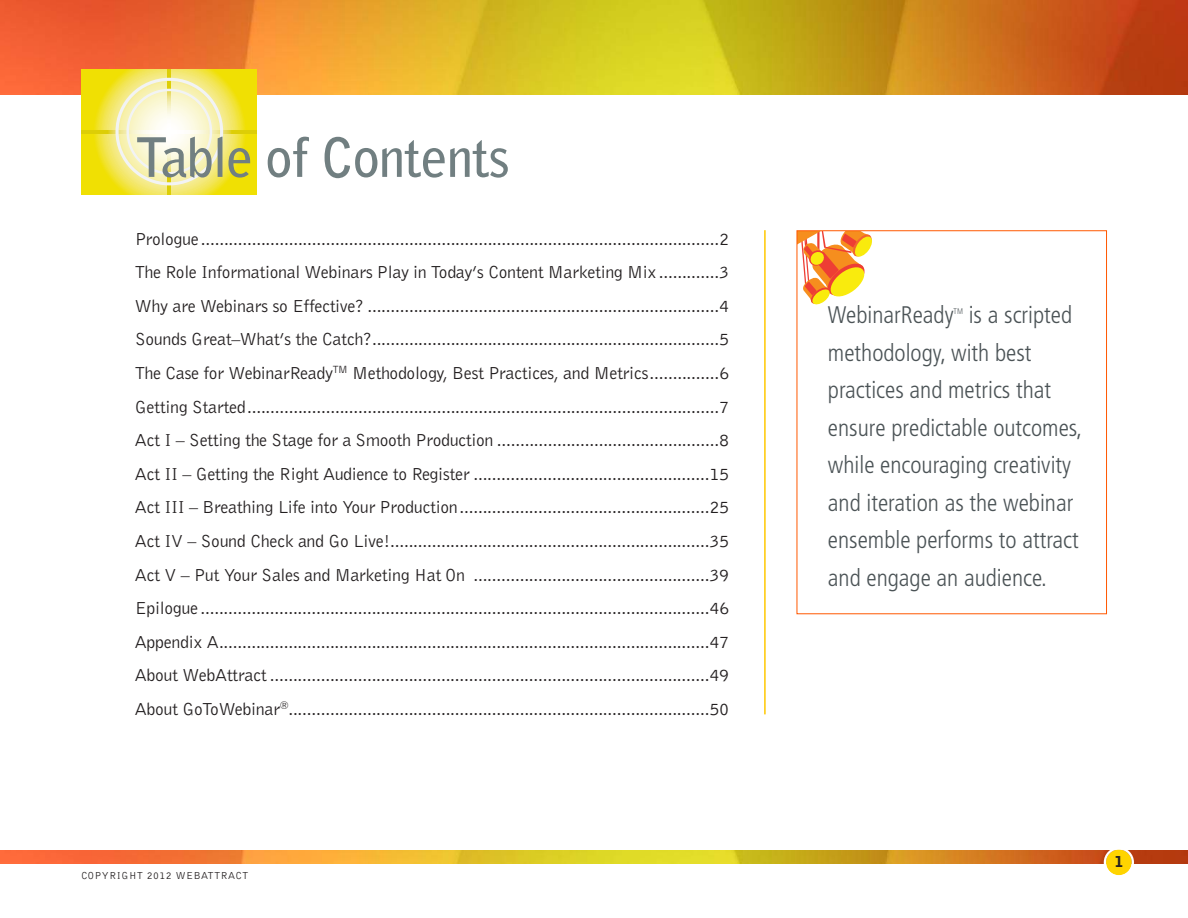
<style>
.page{position:relative;width:1188px;height:918px;background:#fff}
.page>*{position:absolute;margin:0;border:0;box-sizing:border-box;transform-origin:0 0}
.t1{font:700 54px "Bell Gothic Std";letter-spacing:-.025em;color:#717f81}
.t2{font:300 condensed 24px/37.5px "Frutiger";color:#4b5356}
.t3{font:18px/33.6px "Bell Gothic BT";letter-spacing:-.02em;color:#231f20;text-align:justify}
.t4{font:900 15px "Bell Gothic BT";color:#231f20}
.t5{font:10.5px "Bell Gothic BT";letter-spacing:.05em;color:#231f20}
.t6{font:300 condensed 8.1px "Frutiger";color:#4b5356}
</style>
<div class="page">
<img style="left:0;top:0;width:1188px;height:94px">
<svg style="left:82px;top:69px;width:175px;height:125px;background:#f0e226"></svg>
<svg style="left:82px;top:130px;width:175px;height:3px"></svg>
<svg style="left:168px;top:69px;width:3px;height:125px"></svg>
<svg style="left:116px;top:78px;width:107px;height:107px"></svg>
<img style="left:0;top:850px;width:1188px;height:14px">
<svg style="left:1104px;top:849px;width:30px;height:27px"></svg>
<hr style="left:764px;top:230px;width:2px;height:484px;background:#ffc800">
<svg style="left:798px;top:232px;width:74px;height:72px"></svg>
<div style="left:796px;top:230px;width:311px;height:384px;border:1px solid #ff5800"></div>
<h1 class="t1" style="left:135px;top:137px;width:376px">Table of Contents</h1>
<p class="t3" style="left:135px;top:223px;width:596px">Prologue ................................................................................................................2<br>The Role Informational Webinars Play in Today’s Content Marketing Mix .............3<br>Why are Webinars so Effective? ............................................................................4<br>Sounds Great–What’s the Catch?...........................................................................5<br>The Case for WebinarReady<sup>TM</sup> Methodology, Best Practices, and Metrics...............6<br>Getting Started......................................................................................................7<br>Act I – Setting the Stage for a Smooth Production ................................................8<br>Act II – Getting the Right Audience to Register ...................................................15<br>Act III – Breathing Life into Your Production......................................................25<br>Act IV – Sound Check and Go Live!.....................................................................35<br>Act V – Put Your Sales and Marketing Hat On ...................................................39<br>Epilogue ..............................................................................................................46<br>Appendix A..........................................................................................................47<br>About WebAttract ...............................................................................................49<br>About GoToWebinar<sup>®</sup>...........................................................................................50</p>
<p class="t5" style="left:81px;top:871px;width:169px">COPYRIGHT 2012 WEBATTRACT</p>
<h2 class="t2" style="left:828px;top:298px;width:256px;text-indent:141px">is a scripted methodology, with best practices and metrics that ensure predictable outcomes, while encouraging creativity and iteration as the webinar ensemble performs to attract and engage an audience.</h2>
<h2 class="t2" style="left:828px;top:298px;width:127px">WebinarReady</h2>
<p class="t6" style="left:954px;top:308px;width:11px">TM</p>
<p class="t4" style="left:1115px;top:856px;width:10px">1</p>
</div>
